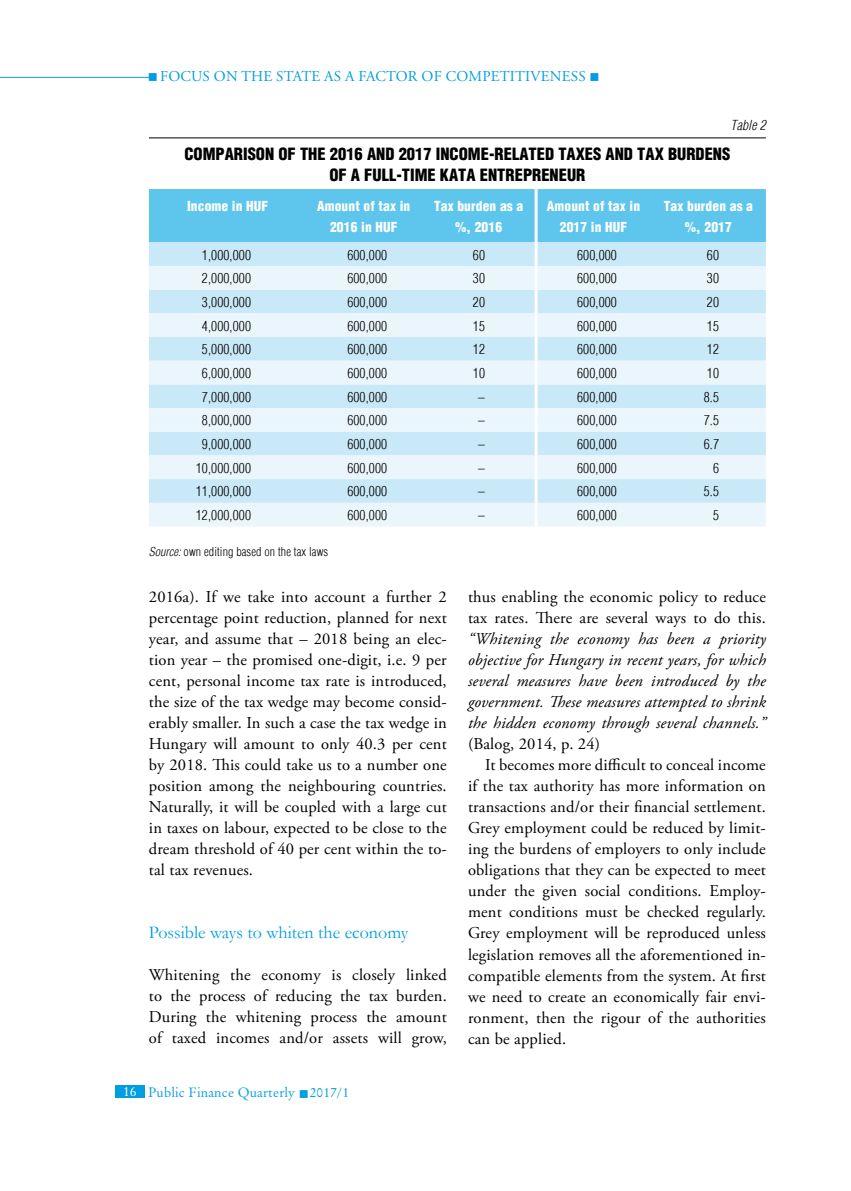
<style>
.page{position:relative;width:851px;height:1191px;background:#fff}
.page>*{position:absolute;margin:0;border:0;box-sizing:border-box;transform-origin:0 0}
.t1{font:18px "Garamond";color:#009ee0}
.t2{font:16.5px/21px "Adobe Garamond Pro";letter-spacing:.01em;color:#000;text-align:justify}
.t3{font:italic 16.5px/21px "Adobe Garamond Pro";letter-spacing:.01em;color:#000;text-align:justify}
.t4{font:900 condensed 16.5px/21px "H Helvetica";color:#000}
.t5{font:15px "Adobe Garamond Pro";letter-spacing:.175em;color:#009ee0}
.t6{font:300 condensed 13.5px "H Helvetica";letter-spacing:.01em;color:#000}
.t7{font:900 condensed 13.5px/21px "H Helvetica";letter-spacing:.01em;color:#fff}
.t8{font:13.5px "Original Garamond HU Normal";letter-spacing:.01em;color:#009ee0}
.t9{font:italic 300 condensed 13.5px "H Helvetica";letter-spacing:.01em;color:#000}
.t10{font:300 condensed 12px "H Helvetica";letter-spacing:.01em;color:#000}
.s1{font-style:italic}
.s2{color:#fff}
</style>
<div class="page">
<hr style="left:0;top:77px;width:149px;height:1px;background:#009ee0">
<div style="left:115px;top:1084px;width:30px;height:13px;background:#009ee0"></div>
<hr style="left:149px;top:137px;width:616px;height:1px;background:#000">
<div style="left:149px;top:189px;width:616px;height:53px;background:#5ec5ed"></div>
<div style="left:149px;top:242px;width:616px;height:24px;background:#c9e9f8"></div>
<svg style="left:149px;top:266px;width:616px;height:260px;background:#dbf0fa"></svg>
<hr style="left:534px;top:189px;width:3px;height:53px;background:#fff">
<hr style="left:534px;top:242px;width:3px;height:24px;background:#fff">
<hr style="left:534px;top:266px;width:3px;height:24px;background:#fff">
<hr style="left:534px;top:290px;width:3px;height:23px;background:#fff">
<hr style="left:534px;top:313px;width:3px;height:24px;background:#fff">
<hr style="left:534px;top:337px;width:3px;height:24px;background:#fff">
<hr style="left:534px;top:361px;width:3px;height:23px;background:#fff">
<hr style="left:534px;top:384px;width:3px;height:24px;background:#fff">
<hr style="left:534px;top:408px;width:3px;height:24px;background:#fff">
<hr style="left:534px;top:432px;width:3px;height:23px;background:#fff">
<hr style="left:534px;top:455px;width:3px;height:24px;background:#fff">
<hr style="left:534px;top:479px;width:3px;height:24px;background:#fff">
<hr style="left:534px;top:503px;width:3px;height:23px;background:#fff">
<p class="t5" style="left:148px;top:67px;width:453px">■ Focus on the State as a Factor of Competitiveness ■</p>
<p class="t9" style="left:730px;top:117px;width:37px">Table 2</p>
<p class="t4" style="left:329px;top:143px;width:402px;text-indent:-145px">COMPARISON OF THE 2016 AND 2017 INCOME-RELATED TAXES AND TAX BURDENS<br>OF A FULL-TIME KATA</p>
<p class="t4" style="left:480px;top:164px;width:107px">ENTREPRENEUR</p>
<p class="t7" style="left:187px;top:195px;width:68px">INCOME IN HUF</p>
<p class="t7" style="left:330px;top:195px;width:82px;text-indent:-13px">AMOUNT OF TAX IN<br>2016 IN HUF</p>
<p class="t7" style="left:434px;top:195px;width:91px;text-align:center">TAX BURDEN AS A %, 2016</p>
<p class="t7" style="left:559px;top:195px;width:82px;text-indent:-13px">AMOUNT OF TAX IN<br>2017 IN HUF</p>
<p class="t7" style="left:663px;top:195px;width:91px;text-align:center">TAX BURDEN AS A %, 2017</p>
<p class="t6" style="left:202px;top:247px;width:51px">1,000,000</p>
<p class="t6" style="left:347px;top:247px;width:41px">600,000</p>
<p class="t6" style="left:473px;top:247px;width:14px">60</p>
<p class="t6" style="left:577px;top:247px;width:41px">600,000</p>
<p class="t6" style="left:706px;top:247px;width:14px">60</p>
<p class="t6" style="left:202px;top:270px;width:51px">2,000,000</p>
<p class="t6" style="left:347px;top:270px;width:41px">600,000</p>
<p class="t6" style="left:473px;top:270px;width:14px">30</p>
<p class="t6" style="left:577px;top:270px;width:41px">600,000</p>
<p class="t6" style="left:706px;top:270px;width:14px">30</p>
<p class="t6" style="left:202px;top:294px;width:51px">3,000,000</p>
<p class="t6" style="left:347px;top:294px;width:41px">600,000</p>
<p class="t6" style="left:473px;top:294px;width:14px">20</p>
<p class="t6" style="left:577px;top:294px;width:41px">600,000</p>
<p class="t6" style="left:706px;top:294px;width:14px">20</p>
<p class="t6" style="left:202px;top:318px;width:51px">4,000,000</p>
<p class="t6" style="left:347px;top:318px;width:41px">600,000</p>
<p class="t6" style="left:473px;top:318px;width:14px">15</p>
<p class="t6" style="left:577px;top:318px;width:41px">600,000</p>
<p class="t6" style="left:706px;top:318px;width:14px">15</p>
<p class="t6" style="left:202px;top:341px;width:51px">5,000,000</p>
<p class="t6" style="left:347px;top:341px;width:41px">600,000</p>
<p class="t6" style="left:473px;top:341px;width:14px">12</p>
<p class="t6" style="left:577px;top:341px;width:41px">600,000</p>
<p class="t6" style="left:706px;top:341px;width:14px">12</p>
<p class="t6" style="left:202px;top:365px;width:51px">6,000,000</p>
<p class="t6" style="left:347px;top:365px;width:41px">600,000</p>
<p class="t6" style="left:473px;top:365px;width:14px">10</p>
<p class="t6" style="left:577px;top:365px;width:41px">600,000</p>
<p class="t6" style="left:706px;top:365px;width:14px">10</p>
<p class="t6" style="left:202px;top:389px;width:51px">7,000,000</p>
<p class="t6" style="left:347px;top:389px;width:41px">600,000</p>
<p class="t6" style="left:478px;top:389px;width:8px">–</p>
<p class="t6" style="left:577px;top:389px;width:41px">600,000</p>
<p class="t6" style="left:703px;top:389px;width:17px">8.5</p>
<p class="t6" style="left:202px;top:413px;width:51px">8,000,000</p>
<p class="t6" style="left:347px;top:413px;width:41px">600,000</p>
<p class="t6" style="left:478px;top:413px;width:8px">–</p>
<p class="t6" style="left:577px;top:413px;width:41px">600,000</p>
<p class="t6" style="left:703px;top:413px;width:17px">7.5</p>
<p class="t6" style="left:202px;top:436px;width:51px">9,000,000</p>
<p class="t6" style="left:347px;top:436px;width:41px">600,000</p>
<p class="t6" style="left:478px;top:436px;width:8px">–</p>
<p class="t6" style="left:577px;top:436px;width:41px">600,000</p>
<p class="t6" style="left:703px;top:436px;width:17px">6.7</p>
<p class="t6" style="left:196px;top:460px;width:57px">10,000,000</p>
<p class="t6" style="left:347px;top:460px;width:41px">600,000</p>
<p class="t6" style="left:478px;top:460px;width:8px">–</p>
<p class="t6" style="left:577px;top:460px;width:41px">600,000</p>
<p class="t6" style="left:713px;top:460px;width:7px">6</p>
<p class="t6" style="left:196px;top:484px;width:57px">11,000,000</p>
<p class="t6" style="left:347px;top:484px;width:41px">600,000</p>
<p class="t6" style="left:478px;top:484px;width:8px">–</p>
<p class="t6" style="left:577px;top:484px;width:41px">600,000</p>
<p class="t6" style="left:703px;top:484px;width:17px">5.5</p>
<p class="t6" style="left:196px;top:507px;width:57px">12,000,000</p>
<p class="t6" style="left:347px;top:507px;width:41px">600,000</p>
<p class="t6" style="left:478px;top:507px;width:8px">–</p>
<p class="t6" style="left:577px;top:507px;width:41px">600,000</p>
<p class="t6" style="left:713px;top:507px;width:7px">5</p>
<p class="t10" style="left:149px;top:544px;width:181px"><span class="s1">Source:</span> own editing based on the tax laws</p>
<p class="t2" style="left:149px;top:587px;width:299px">2016a). If we take into account a further 2 percentage point reduction, planned for next year, and assume that – 2018 being an elec&shy;tion year – the promised one-digit, i.e. 9 per cent, personal income tax rate is introduced, the size of the tax wedge may become consid&shy;erably smaller. In such a case the tax wedge in Hungary will amount to only 40.3 per cent by 2018. This could take us to a number one position among the neighbouring countries.<br>Naturally, it will be coupled with a large cut in taxes on labour, expected to be close to the dream threshold of 40 per cent within the to&shy;tal tax revenues.</p>
<p class="t1" style="left:149px;top:920px;width:261px">Possible ways to whiten the economy</p>
<p class="t2" style="left:149px;top:965px;width:299px">Whitening the economy is closely linked to the process of reducing the tax burden.<br>During the whitening process the amount of taxed incomes and/or assets will grow,</p>
<p class="t8" style="left:123px;top:1084px;width:228px"><span class="s2">16</span> Public Finance Quarterly ■ 2017/1</p>
<p class="t2" style="left:468px;top:587px;width:299px">thus enabling the economic policy to reduce tax rates. There are several ways to do this.</p>
<p class="t3" style="left:468px;top:629px;width:299px">“Whitening the economy has been a priority objective for Hungary in recent years, for which several measures have been introduced by the government. These measures attempted to shrink the hidden economy through several channels.”</p>
<p class="t2" style="left:468px;top:734px;width:133px">(Balog, 2014, p. 24)</p>
<p class="t2" style="left:485px;top:755px;width:282px">It becomes more difficult to conceal income</p>
<p class="t2" style="left:468px;top:776px;width:299px">if the tax authority has more information on</p>
<p class="t2" style="left:468px;top:797px;width:299px">transactions and/or their financial settlement.</p>
<p class="t2" style="left:468px;top:818px;width:299px">Grey employment could be reduced by limit-</p>
<p class="t2" style="left:468px;top:839px;width:299px">ing the burdens of employers to only include</p>
<p class="t2" style="left:468px;top:860px;width:299px">obligations that they can be expected to meet</p>
<p class="t2" style="left:468px;top:881px;width:299px">under the given social conditions. Employ-</p>
<p class="t2" style="left:468px;top:902px;width:299px">ment conditions must be checked regularly.</p>
<p class="t2" style="left:468px;top:923px;width:299px">Grey employment will be reproduced unless</p>
<p class="t2" style="left:468px;top:944px;width:299px">legislation removes all the aforementioned in-</p>
<p class="t2" style="left:468px;top:965px;width:299px">compatible elements from the system. At first</p>
<p class="t2" style="left:468px;top:986px;width:299px">we need to create an economically fair envi-</p>
<p class="t2" style="left:468px;top:1007px;width:299px">ronment, then the rigour of the authorities</p>
<p class="t2" style="left:468px;top:1028px;width:100px">can be applied.</p>
</div>
